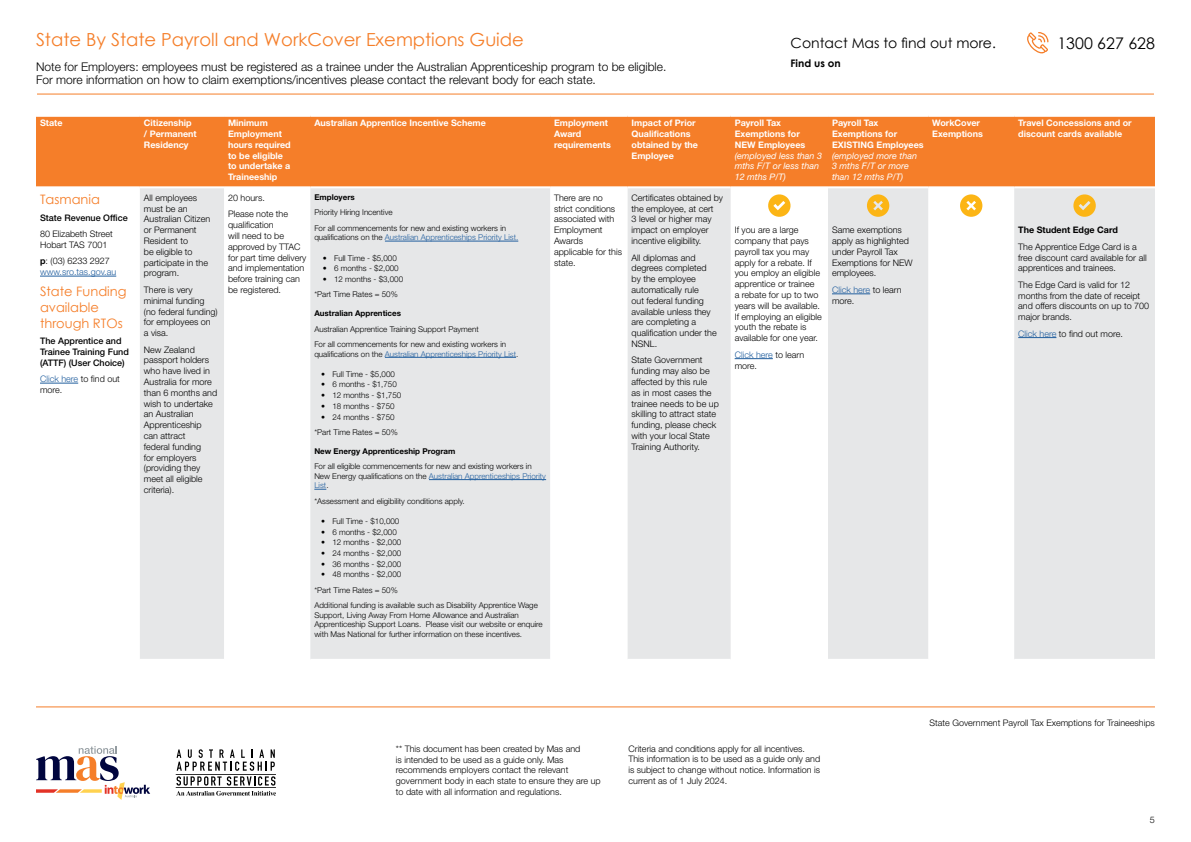
<style>
.page{position:relative;width:1191px;height:842px;background:#fff}
.page>*{position:absolute;margin:0;border:0;box-sizing:border-box;transform-origin:0 0}
.t1{font:18px "Century Gothic";color:#f57e29}
.t2{font:16px "Century Gothic";color:#000}
.t3{font:14px "Century Gothic";color:#000}
.t4{font:13px/15.6px "Century Gothic";color:#f57e29}
.t5{font:300 12px/13px "Helvetica Neue LT Std";color:#000}
.t6{font:700 10.4px "Century Gothic";color:#000}
.t7{font:300 9px/10.8px "Helvetica Neue LT Std";color:#000}
.t8{font:700 9px/10.8px "Helvetica Neue LT Std";color:#fff}
.t9{font:italic 9px/10.8px "Helvetica Neue LT Std";color:#fff}
.t10{font:500 9px/10.8px "Helvetica Neue LT Std";color:#000}
.t11{font:300 9px/10.8px "Helvetica Neue LT Std";color:#215e9e}
.t12{font:700 9px "Helvetica Neue LT Std";color:#000}
.t13{font:300 8px/15.3px "Helvetica Neue LT Std";color:#000}
.t14{font:300 8px "Helvetica Neue LT Std";color:#215e9e}
.t15{font:700 8px "Helvetica Neue LT Std";color:#000}
.s1{font-weight:700;color:#000}
.s2{color:#000}
.s3{color:#215e9e}
</style>
<div class="page">
<svg style="left:36px;top:746px;width:114px;height:54px"></svg>
<svg style="left:176px;top:749px;width:100px;height:47px"></svg>
<hr style="left:36px;top:707px;width:1119px;height:1px;background:#f57e29">
<hr style="left:37px;top:94px;width:1117px;height:1px;background:#f57e29">
<svg style="left:1027px;top:32px;width:21px;height:21px"></svg>
<div style="left:36px;top:117px;width:1119px;height:69px;background:#f57e29"></div>
<svg style="left:140px;top:188px;width:1015px;height:471px;fill:#e6e7e8"></svg>
<hr style="left:40px;top:276px;width:76px;height:1px;background:#215e9e">
<hr style="left:40px;top:383px;width:38px;height:1px;background:#215e9e">
<hr style="left:385px;top:241px;width:133px;height:1px;background:#215e9e">
<hr style="left:385px;top:357px;width:131px;height:1px;background:#215e9e">
<hr style="left:429px;top:479px;width:117px;height:1px;background:#215e9e">
<svg style="left:314px;top:489px;width:12px;height:1px"></svg>
<hr style="left:734px;top:358px;width:39px;height:1px;background:#215e9e">
<svg style="left:767px;top:193px;width:24px;height:25px"></svg>
<hr style="left:832px;top:294px;width:38px;height:1px;background:#215e9e">
<svg style="left:867px;top:194px;width:22px;height:23px"></svg>
<svg style="left:960px;top:194px;width:22px;height:23px"></svg>
<hr style="left:1018px;top:337px;width:38px;height:1px;background:#215e9e">
<svg style="left:1072px;top:193px;width:24px;height:25px"></svg>
<h1 class="t1" style="left:36px;top:26px;width:489px">State By State Payroll and WorkCover Exemptions Guide</h1>
<h3 class="t5" style="left:36px;top:60px;width:632px">Note for Employers: employees must be registered as a trainee under the Australian Apprenticeship program to be eligible.<br>For more information on how to claim exemptions/incentives please contact the relevant body for each state.</h3>
<h3 class="t3" style="left:790px;top:33px;width:207px">Contact Mas to find out more.</h3>
<p class="t6" style="left:790px;top:56px;width:52px">Find us on</p>
<h2 class="t2" style="left:1057px;top:32px;width:99px">1300 627 628</h2>
<p class="t8" style="left:40px;top:117px;width:24px">State</p>
<p class="t8" style="left:144px;top:117px;width:54px">Citizenship / Permanent<br>Residency</p>
<p class="t8" style="left:228px;top:117px;width:64px">Minimum<br>Employment hours required to be eligible to undertake a<br>Traineeship</p>
<p class="t8" style="left:314px;top:117px;width:173px">Australian Apprentice Incentive Scheme</p>
<p class="t8" style="left:554px;top:117px;width:58px">Employment<br>Award requirements</p>
<p class="t8" style="left:631px;top:117px;width:68px">Impact of Prior<br>Qualifications obtained by the<br>Employee</p>
<p class="t8" style="left:734px;top:117px;width:72px">Payroll Tax<br>Exemptions for<br>NEW Employees</p>
<p class="t9" style="left:734px;top:150px;width:89px">(employed less than 3 mths F/T or less than<br>12 mths P/T)</p>
<h3 class="t4" style="left:40px;top:191px;width:61px">Tasmania</h3>
<p class="t10" style="left:40px;top:212px;width:89px">State Revenue Office</p>
<p class="t7" style="left:40px;top:228px;width:74px">80 Elizabeth Street<br>Hobart TAS 7001</p>
<p class="t11" style="left:40px;top:256px;width:78px"><span class="s1">p</span><span class="s2">: (03) 6233 2927 </span>www.sro.tas.gov.au</p>
<h3 class="t4" style="left:40px;top:284px;width:88px">State Funding available through RTOs</h3>
<p class="t10" style="left:40px;top:335px;width:90px">The Apprentice and<br>Trainee Training Fund (ATTF) (User Choice)</p>
<p class="t7" style="left:40px;top:373px;width:81px"><span class="s3">Click here</span> to find out more.</p>
<p class="t7" style="left:144px;top:192px;width:68px">All employees must be an<br>Australian Citizen or Permanent<br>Resident to<br>be eligible to participate in the program.</p>
<p class="t7" style="left:144px;top:284px;width:75px">There is very minimal funding (no federal funding) for employees on<br>a visa.</p>
<p class="t7" style="left:144px;top:344px;width:75px">New Zealand passport holders who have lived in<br>Australia for more than 6 months and wish to undertake an Australian<br>Apprenticeship can attract<br>federal funding<br>for employers (providing they meet all eligible criteria).</p>
<p class="t7" style="left:228px;top:189px;width:62px;line-height:16.5px">20 hours.<br>Please note the</p>
<p class="t7" style="left:228px;top:219px;width:80px">qualification<br>will need to be approved by TTAC for part time delivery and implementation before training can be registered.</p>
<p class="t15" style="left:314px;top:192px;width:42px">Employers</p>
<p class="t13" style="left:314px;top:205px;width:193px">Priority Hiring Incentive<br>For all commencements for new and existing workers in</p>
<p class="t14" style="left:314px;top:233px;width:205px"><span class="s2">qualifications on the</span> Australian Apprenticeships Priority List.</p>
<p class="t13" style="left:323px;top:250px;width:75px">• Full Time - $5,000</p>
<p class="t13" style="left:323px;top:261px;width:77px">• 6 months - $2,000</p>
<p class="t13" style="left:314px;top:271px;width:90px;text-indent:9px">• 12 months - $3,000 *Part Time Rates = 50%</p>
<p class="t15" style="left:314px;top:309px;width:88px">Australian Apprentices</p>
<p class="t13" style="left:314px;top:321px;width:193px">Australian Apprentice Training Support Payment<br>For all commencements for new and existing workers in</p>
<p class="t14" style="left:314px;top:349px;width:205px"><span class="s2">qualifications on the</span> Australian Apprenticeships Priority List<span class="s2">.</span></p>
<p class="t13" style="left:321px;top:366px;width:75px">• Full Time - $5,000</p>
<p class="t13" style="left:321px;top:377px;width:77px">• 6 months - $1,750</p>
<p class="t13" style="left:321px;top:387px;width:82px">• 12 months - $1,750</p>
<p class="t13" style="left:321px;top:398px;width:75px">• 18 months - $750</p>
<p class="t13" style="left:314px;top:409px;width:85px;text-align:center">• 24 months - $750 *Part Time Rates = 50%</p>
<p class="t15" style="left:314px;top:446px;width:143px">New Energy Apprenticeship Program</p>
<p class="t13" style="left:314px;top:461px;width:233px;line-height:9.6px">For all eligible commencements for new and existing workers in<br>New Energy qualifications on the <span class="s3">Australian Apprenticeships Priority<br>List</span>.</p>
<p class="t13" style="left:314px;top:493px;width:152px">*Assessment and eligibility conditions apply.</p>
<p class="t13" style="left:321px;top:513px;width:80px">• Full Time - $10,000</p>
<p class="t13" style="left:321px;top:524px;width:77px">• 6 months - $2,000</p>
<p class="t13" style="left:321px;top:535px;width:82px">• 12 months - $2,000</p>
<p class="t13" style="left:321px;top:545px;width:82px">• 24 months - $2,000</p>
<p class="t13" style="left:321px;top:556px;width:82px">• 36 months - $2,000</p>
<p class="t13" style="left:314px;top:567px;width:225px;text-indent:7px">• 48 months - $2,000<br>*Part Time Rates = 50%<br>Additional funding is available such as Disability Apprentice Wage</p>
<p class="t13" style="left:314px;top:610px;width:230px;line-height:9.6px">Support, Living Away From Home Allowance and Australian<br>Apprenticeship Support Loans. Please visit our website or enquire with Mas National for further information on these incentives.</p>
<p class="t7" style="left:554px;top:192px;width:69px">There are no strict conditions associated with<br>Employment<br>Awards applicable for this state.</p>
<p class="t7" style="left:631px;top:192px;width:93px">Certificates obtained by the employee, at cert<br>3 level or higher may impact on employer incentive eligibility.</p>
<p class="t7" style="left:631px;top:252px;width:87px">All diplomas and degrees completed by the employee automatically rule<br>out federal funding available unless they are completing a qualification under the<br>NSNL.</p>
<p class="t7" style="left:631px;top:355px;width:89px">State Government funding may also be affected by this rule<br>as in most cases the trainee needs to be up skilling to attract state funding, please check with your local State<br>Training Authority.</p>
<p class="t7" style="left:734px;top:224px;width:89px">If you are a large company that pays payroll tax you may apply for a rebate. If you employ an eligible apprentice or trainee<br>a rebate for up to two years will be available.<br>If employing an eligible youth the rebate is available for one year.</p>
<p class="t7" style="left:734px;top:349px;width:71px"><span class="s3">Click here</span> to learn more.</p>
<p class="t8" style="left:832px;top:117px;width:93px">Payroll Tax<br>Exemptions for<br>EXISTING Employees</p>
<p class="t9" style="left:832px;top:150px;width:87px">(employed more than<br>3 mths F/T or more than 12 mths P/T)</p>
<p class="t8" style="left:932px;top:117px;width:52px">WorkCover<br>Exemptions</p>
<p class="t8" style="left:1018px;top:117px;width:115px">Travel Concessions and or discount cards available</p>
<p class="t7" style="left:832px;top:224px;width:82px">Same exemptions apply as highlighted under Payroll Tax<br>Exemptions for NEW employees.</p>
<p class="t7" style="left:832px;top:284px;width:71px"><span class="s3">Click here</span> to learn more.</p>
<p class="t12" style="left:1018px;top:224px;width:101px">The Student Edge Card</p>
<p class="t7" style="left:1018px;top:241px;width:130px">The Apprentice Edge Card is a free discount card available for all apprentices and trainees.</p>
<p class="t7" style="left:1018px;top:279px;width:133px">The Edge Card is valid for 12 months from the date of receipt and offers discounts on up to 700 major brands.</p>
<p class="t7" style="left:1018px;top:328px;width:106px"><span class="s3">Click here</span> to find out more.</p>
<p class="t7" style="left:396px;top:743px;width:206px">** This document has been created by Mas and<br>is intended to be used as a guide only. Mas recommends employers contact the relevant government body in each state to ensure they are up to date with all information and regulations.</p>
<p class="t7" style="left:628px;top:743px;width:193px">Criteria and conditions apply for all incentives.<br>This information is to be used as a guide only and is subject to change without notice. Information is current as of 1 July 2024.</p>
<p class="t7" style="left:929px;top:717px;width:227px">State Government Payroll Tax Exemptions for Traineeships</p>
<p class="t7" style="left:1150px;top:814px;width:7px">5</p>
</div>
